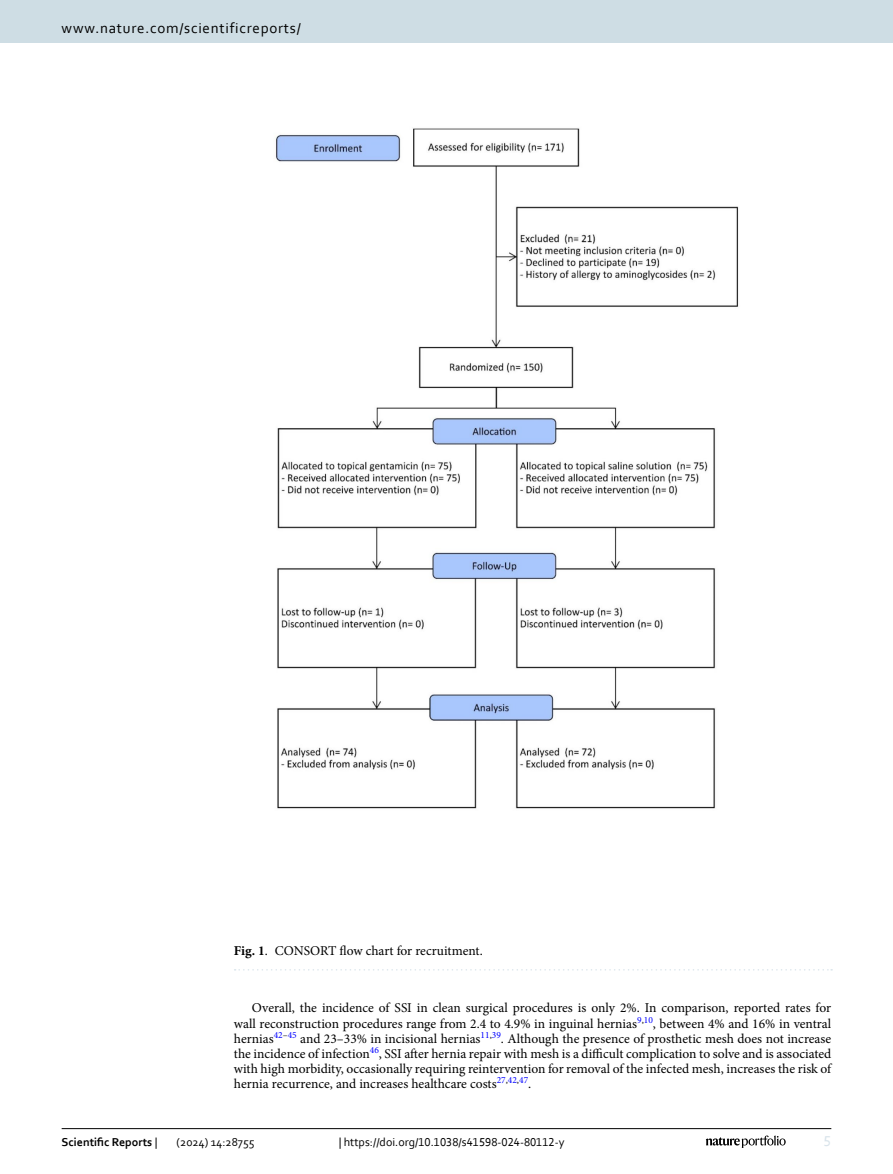
<style>
.page{position:relative;width:893px;height:1174px;background:#fff}
.page>*{position:absolute;margin:0;border:0;box-sizing:border-box;transform-origin:0 0}
.t1{font:15px "Corbel";letter-spacing:.05em;color:#000}
.t2{font:15px "Corbel";color:#d9e4eb}
.Body_Text_Indent{font:13.5px/15px "Minion Pro";color:#000;text-align:justify}
.Figure_Caption{font:13.5px "Minion Pro";letter-spacing:-.005em;color:#000}
.t3{font:12px "Corbel";color:#000}
.t4{font:700 12px "Corbel";color:#000}
.s1{font-weight:700}
.s2{font-weight:400}
</style>
<div class="page">
<img style="left:276px;top:128px;width:463px;height:681px">
<svg style="left:235px;top:969px;width:597px;height:1px"></svg>
<hr style="left:62px;top:1128px;width:769px;height:1px;background:#000">
<svg style="left:706px;top:1135px;width:80px;height:12px"></svg>
<div style="left:0;top:0;width:893px;height:43px;background:#cedde4"></div>
<p class="t1" style="left:62px;top:18px;width:241px">www.nature.com/scientificreports/</p>
<p class="Figure_Caption" style="left:234px;top:941px;width:250px"><span class="s1">Fig. 1</span>. CONSORT flow chart for recruitment.</p>
<p class="Body_Text_Indent" style="left:234px;top:1000px;width:599px;text-indent:18px">Overall, the incidence of SSI in clean surgical procedures is only 2%. In comparison, reported rates for wall reconstruction procedures range from 2.4 to 4.9% in inguinal hernias<sup>9</sup><sup>,</sup><sup>10</sup>, between 4% and 16% in ventral hernias<sup>42</sup><sup>–</sup><sup>45</sup> and 23–33% in incisional hernias<sup>11</sup><sup>,</sup><sup>39</sup>. Although the presence of prosthetic mesh does not increase the incidence of infection<sup>46</sup>, SSI after hernia repair with mesh is a difficult complication to solve and is associated with high morbidity, occasionally requiring reintervention for removal of the infected mesh, increases the risk of hernia recurrence, and increases healthcare costs<sup>27</sup><sup>,</sup><sup>42</sup><sup>,</sup><sup>47</sup>.</p>
<p class="t4" style="left:62px;top:1134px;width:97px">Scientific Reports <span class="s2">|</span></p>
<p class="t3" style="left:177px;top:1134px;width:79px">(2024) 14:28755</p>
<p class="t3" style="left:339px;top:1134px;width:227px">| https://doi.org/10.1038/s41598-024-80112-y</p>
<p class="t2" style="left:824px;top:1132px;width:9px">5</p>
</div>
